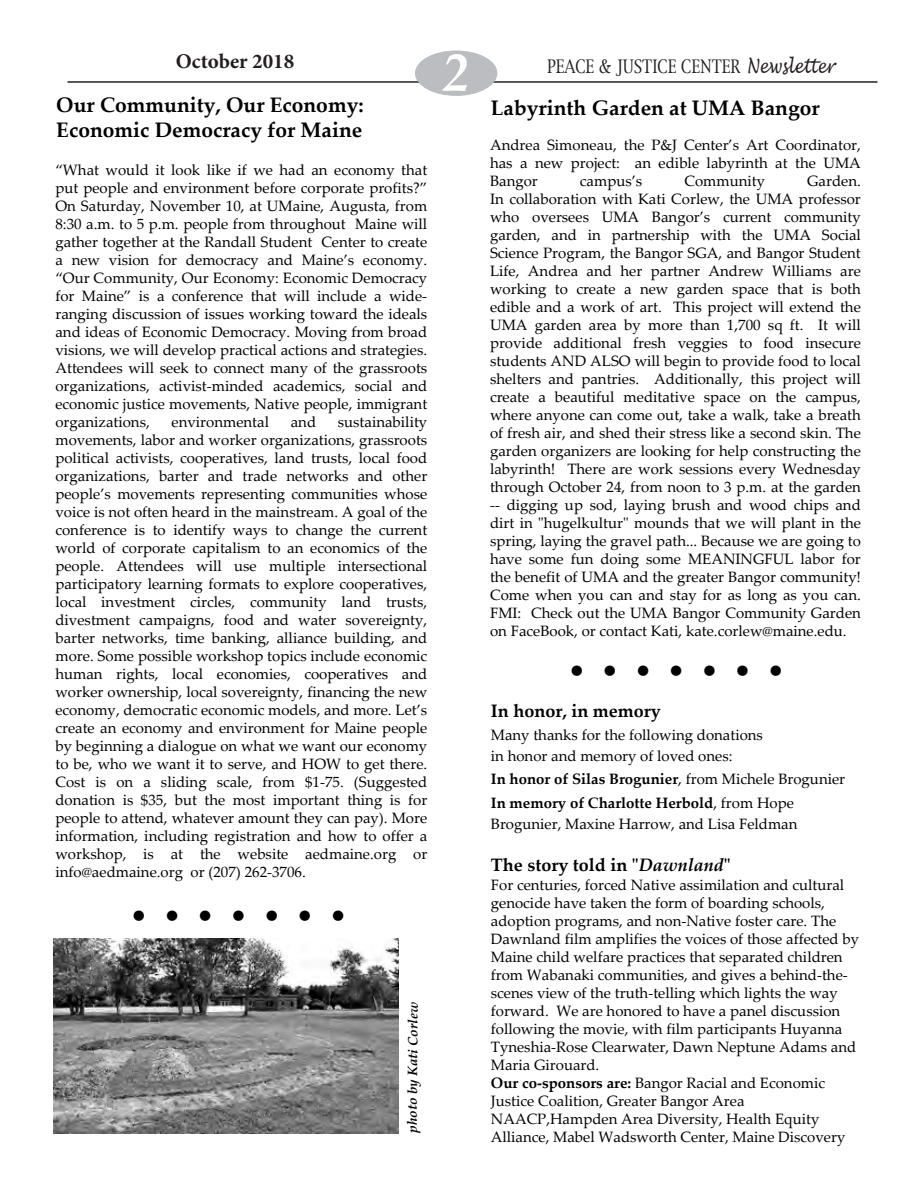
<style>
.page{position:relative;width:918px;height:1188px;background:#fff}
.page>*{position:absolute;margin:0;border:0;box-sizing:border-box;transform-origin:0 0}
.t1{font:italic 700 54px "Palatino";color:#fff}
.t2{font:30px "Palatino Linotype";color:#000}
.t3{font:700 21px/25.2px "Palatino Linotype";color:#000}
.t4{font:700 21px "Minion Pro";color:#231f20}
.t5{font:700 18px "Palatino Linotype";color:#000}
.t6{font:18px "New York";color:#231f20;scale:.8 1}
.t7{font:15px/18px "Palatino Linotype";color:#000;text-align:justify}
.t8{font:700 15px/23.7px "Palatino Linotype";color:#000}
.t9{font:italic 700 13.5px "Palatino Linotype";letter-spacing:-.01em;color:#000}
.s1{font-family:"Lucida Handwriting";font-style:italic;font-size:19.5px}
.s2{font-style:inherit}
.s3{font-weight:400}
.s4{font-style:italic}
.s5{font-weight:700}
</style>
<div class="page">
<hr style="left:68px;top:81px;width:810px;height:2px;background:#231f20">
<div style="left:416px;top:51px;width:81px;height:44px;background:#bcbdc0;border-radius:50%"></div>
<div style="left:415px;top:51px;width:82px;height:45px;border:1px solid #bcbdc0;border-radius:50%"></div>
<img style="left:53px;top:939px;width:346px;height:194px">
<p class="t4" style="left:176px;top:46px;width:120px">October 2018</p>
<p class="t6" style="left:547px;top:55px;width:361px">PEACE &amp; JUSTICE CENTER <span class="s1">Newsletter</span></p>
<p class="t1" style="left:442px;top:30px;width:28px">2</p>
<h3 class="t3" style="left:56px;top:92px;width:309px">Our Community, Our Economy:<br>Economic Democracy for Maine</h3>
<p class="t7" style="left:55px;top:160px;width:373px">“What would it look like if we had an economy that put people and environment before corporate profits?” On Saturday, November 10, at UMaine, Augusta, from 8:30 a.m. to 5 p.m. people from throughout Maine will gather together at the Randall Student Center to create a new vision for democracy and Maine’s economy. “Our Community, Our Economy: Economic Democracy for Maine” is a conference that will include a wide&shy;ranging discussion of issues working toward the ideals and ideas of Economic Democracy. Moving from broad visions, we will develop practical actions and strategies.<br>Attendees will seek to connect many of the grassroots organizations, activist-minded academics, social and economic justice movements, Native people, immigrant organizations,</p>
<p class="t7" style="left:55px;top:412px;width:373px;text-indent:282px">sustainability movements, labor and worker organizations, grassroots political activists, cooperatives, land trusts, local food organizations, barter and trade networks and other people’s movements representing communities whose voice is not often heard in the mainstream. A goal of the conference is to identify ways to change the current world of corporate capitalism to an economics of the people. Attendees will use multiple intersectional participatory learning formats to explore cooperatives, local investment circles, community land trusts, divestment campaigns, food and water sovereignty, barter networks, time banking, alliance building, and more. Some possible workshop topics include economic human rights, local economies, cooperatives and worker ownership, local sovereignty, financing the new economy, democratic economic models, and more. Let’s create an economy and environment for Maine people by beginning a dialogue on what we want our economy to be, who we want it to serve, and HOW to get there.<br>Cost is on a sliding scale, from $1-75. (Suggested donation is $35, but the most important thing is for people to attend, whatever amount they can pay). More information, including registration and how to offer a workshop, is at the website aedmaine.org or info@aedmaine.org or (207) 262-3706.</p>
<p class="t7" style="left:172px;top:412px;width:99px">environmental</p>
<p class="t7" style="left:291px;top:412px;width:27px">and</p>
<h2 class="t2" style="left:130px;top:894px;width:219px">• • • • • • •</h2>
<p class="t9" style="left:403px;top:1133px;width:132px;rotate:-90deg"><span class="s2">photo by</span> Kati Corlew</p>
<h3 class="t3" style="left:491px;top:94px;width:330px">Labyrinth Garden at UMA Bangor</h3>
<p class="t7" style="left:490px;top:135px;width:372px">Andrea Simoneau, the P&amp;J Center’s Art Coordinator, has a new project: an edible labyrinth at the UMA Bangor</p>
<p class="t7" style="left:490px;top:171px;width:372px;text-indent:317px">Garden.<br>In collaboration with Kati Corlew, the UMA professor who oversees UMA Bangor’s current community garden, and in partnership with the UMA Social Science Program, the Bangor SGA, and Bangor Student Life, Andrea and her partner Andrew Williams are working to create a new garden space that is both edible and a work of art. This project will extend the UMA garden area by more than 1,700 sq ft. It will provide additional fresh veggies to food insecure students AND ALSO will begin to provide food to local shelters and pantries. Additionally, this project will create a beautiful meditative space on the campus, where anyone can come out, take a walk, take a breath of fresh air, and shed their stress like a second skin. The garden organizers are looking for help constructing the labyrinth! There are work sessions every Wednesday through October 24, from noon to 3 p.m. at the garden -- digging up sod, laying brush and wood chips and dirt in "hugelkultur" mounds that we will plant in the spring, laying the gravel path... Because we are going to have some fun doing some MEANINGFUL labor for the benefit of UMA and the greater Bangor community!<br>Come when you can and stay for as long as you can.<br>FMI: Check out the UMA Bangor Community Garden on FaceBook, or contact Kati, kate.corlew@maine.edu.</p>
<p class="t7" style="left:580px;top:171px;width:64px">campus’s</p>
<p class="t7" style="left:684px;top:171px;width:82px">Community</p>
<h2 class="t2" style="left:568px;top:649px;width:219px">• • • • • • •</h2>
<p class="t5" style="left:491px;top:698px;width:172px">In honor, in memory</p>
<p class="t7" style="left:491px;top:723px;width:274px;line-height:21px">Many thanks for the following donations in honor and memory of loved ones:</p>
<p class="t8" style="left:491px;top:767px;width:356px">In honor of Silas Brogunier<span class="s3">, from Michele Brogunier<br></span>In memory of Charlotte Herbold<span class="s3">, from Hope</span></p>
<p class="t7" style="left:491px;top:814px;width:308px">Brogunier, Maxine Harrow, and Lisa Feldman</p>
<p class="t5" style="left:491px;top:852px;width:241px">The story told in "<span class="s4">Dawnland</span>"</p>
<p class="t7" style="left:491px;top:875px;width:370px;text-align:left">For centuries, forced Native assimilation and cultural genocide have taken the form of boarding schools, adoption programs, and non-Native foster care. The Dawnland film amplifies the voices of those affected by Maine child welfare practices that separated children from Wabanaki communities, and gives a behind-the&shy;scenes view of the truth-telling which lights the way forward. We are honored to have a panel discussion following the movie, with film participants Huyanna Tyneshia-Rose Clearwater, Dawn Neptune Adams and Maria Girouard.<br><span class="s5">Our co-sponsors are:</span> Bangor Racial and Economic Justice Coalition, Greater Bangor Area NAACP,Hampden Area Diversity, Health Equity Alliance, Mabel Wadsworth Center, Maine Discovery</p>
</div>
